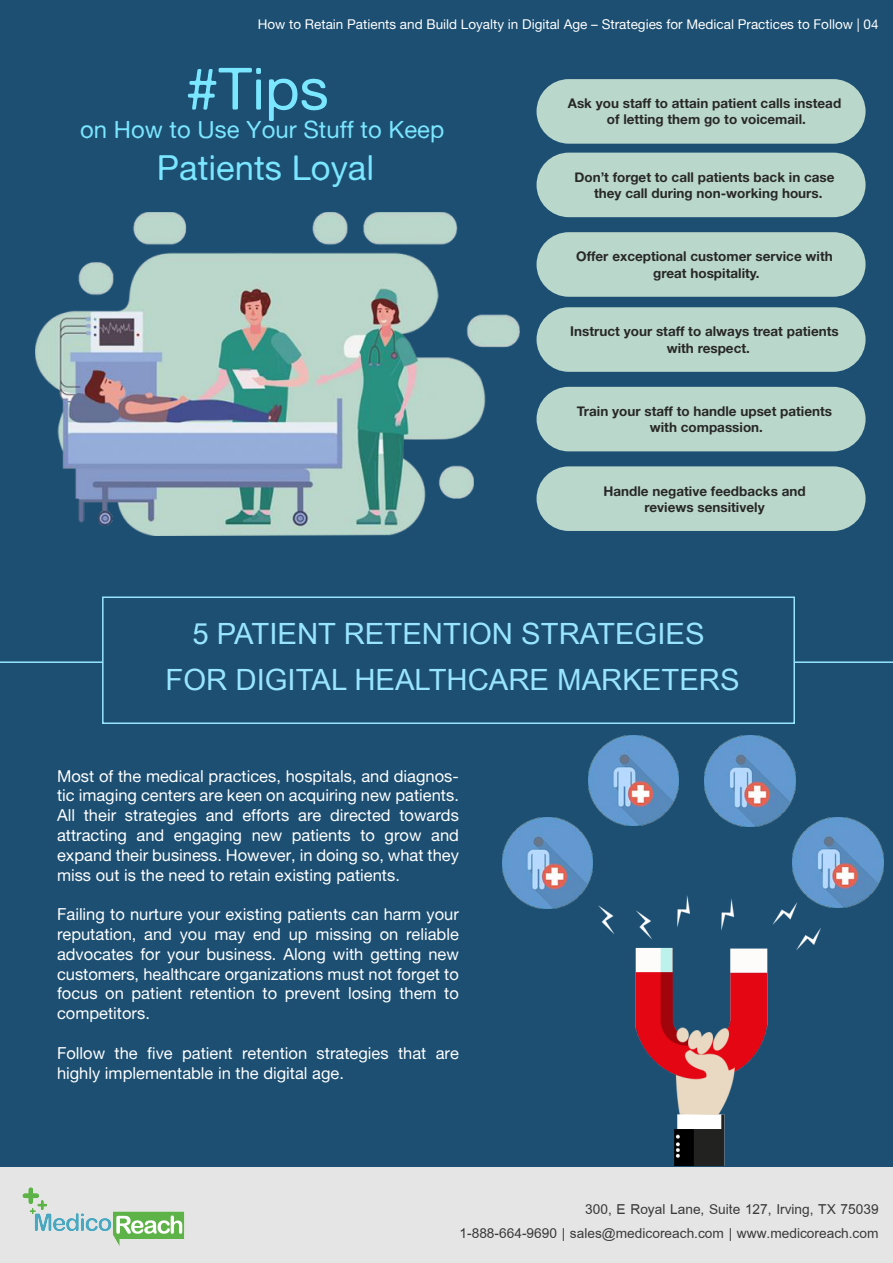
<style>
.page{position:relative;width:893px;height:1263px;background:#fff}
.page>*{position:absolute;margin:0;border:0;box-sizing:border-box;transform-origin:0 0}
.t1{font:58.5px "Alte Haas Grotesk";color:#7be6ff}
.t2{font:34.5px "Alte Haas Grotesk";color:#7be6ff}
.t3{font:29.25px/45.5px "Dok Champa";color:#99e5ff;text-align:center}
.t4{font:23.85px "Alte Haas Grotesk";color:#7be6ff}
.t5{font:21px/24px "Browallia UPC";color:#3a3a3a;text-align:right}
.t6{font:16.5px/19.8px "Alte Haas Grotesk";color:#fff;text-align:justify}
.t7{font:13.5px/16.2px "Alte Haas Grotesk Bold";color:#282828;text-align:center}
.t8{font:13.5px "Alte Haas Grotesk";color:#fff}
</style>
<div class="page">
<div style="left:0;top:0;width:893px;height:1249px;background:#1c4f72"></div>
<div style="left:0;top:1167px;width:893px;height:96px;background:#e5e5e5"></div>
<img style="left:22px;top:1187px;width:163px;height:59px">
<img style="left:36px;top:213px;width:483px;height:322px">
<div style="left:537px;top:79px;width:329px;height:65px;background:#bad7cb;border-radius:32px"></div>
<div style="left:537px;top:153px;width:329px;height:64px;background:#bad7cb;border-radius:32px"></div>
<div style="left:537px;top:232px;width:329px;height:65px;background:#bad7cb;border-radius:32px"></div>
<div style="left:537px;top:307px;width:329px;height:65px;background:#bad7cb;border-radius:32px"></div>
<div style="left:537px;top:387px;width:329px;height:64px;background:#bad7cb;border-radius:32px"></div>
<div style="left:537px;top:466px;width:329px;height:65px;background:#bad7cb;border-radius:32px"></div>
<div style="left:102px;top:596px;width:693px;height:128px;border:2px solid #99e5ff"></div>
<hr style="left:0;top:661px;width:103px;height:2px;background:#99e5ff">
<hr style="left:794px;top:661px;width:99px;height:2px;background:#99e5ff">
<img style="left:502px;top:818px;width:91px;height:90px">
<img style="left:588px;top:735px;width:91px;height:91px">
<img style="left:705px;top:736px;width:90px;height:90px">
<img style="left:793px;top:817px;width:90px;height:91px">
<img style="left:598px;top:895px;width:223px;height:271px">
<p class="t8" style="left:258px;top:16px;width:622px">How to Retain Patients and Build Loyalty in Digital Age – Strategies for Medical Practices to Follow | 04</p>
<h1 class="t1" style="left:186px;top:54px;width:145px">#Tips</h1>
<h3 class="t4" style="left:80px;top:116px;width:366px">on How to Use Your Stuff to Keep</h3>
<h2 class="t2" style="left:157px;top:147px;width:219px">Patients Loyal</h2>
<p class="t7" style="left:568px;top:95px;width:275px">Ask you staff to attain patient calls instead of letting them go to voicemail.</p>
<p class="t7" style="left:574px;top:169px;width:262px">Don’t forget to call patients back in case they call during non-working hours.</p>
<p class="t7" style="left:576px;top:248px;width:258px">Offer exceptional customer service with great hospitality.</p>
<p class="t7" style="left:570px;top:323px;width:270px">Instruct your staff to always treat patients with respect.</p>
<p class="t7" style="left:577px;top:403px;width:257px">Train your staff to handle upset patients with compassion.</p>
<p class="t7" style="left:603px;top:482px;width:204px">Handle negative feedbacks and reviews sensitively</p>
<h3 class="t3" style="left:166px;top:610px;width:576px">5 PATIENT RETENTION STRATEGIES<br>FOR DIGITAL HEALTHCARE MARKETERS</h3>
<p class="t6" style="left:57px;top:765px;width:403px">Most of the medical practices, hospitals, and diagnos&shy;tic imaging centers are keen on acquiring new patients.<br>All their strategies and efforts are directed towards attracting and engaging new patients to grow and expand their business. However, in doing so, what they miss out is the need to retain existing patients.</p>
<p class="t6" style="left:57px;top:904px;width:403px">Failing to nurture your existing patients can harm your reputation, and you may end up missing on reliable advocates for your business. Along with getting new customers, healthcare organizations must not forget to focus on patient retention to prevent losing them to competitors.</p>
<p class="t6" style="left:57px;top:1043px;width:403px">Follow the five patient retention strategies that are highly implementable in the digital age.</p>
<p class="t5" style="left:460px;top:1197px;width:421px">300, E Royal Lane, Suite 127, Irving, TX 75039<br>1-888-664-9690 | sales@medicoreach.com | www.medicoreach.com</p>
</div>
